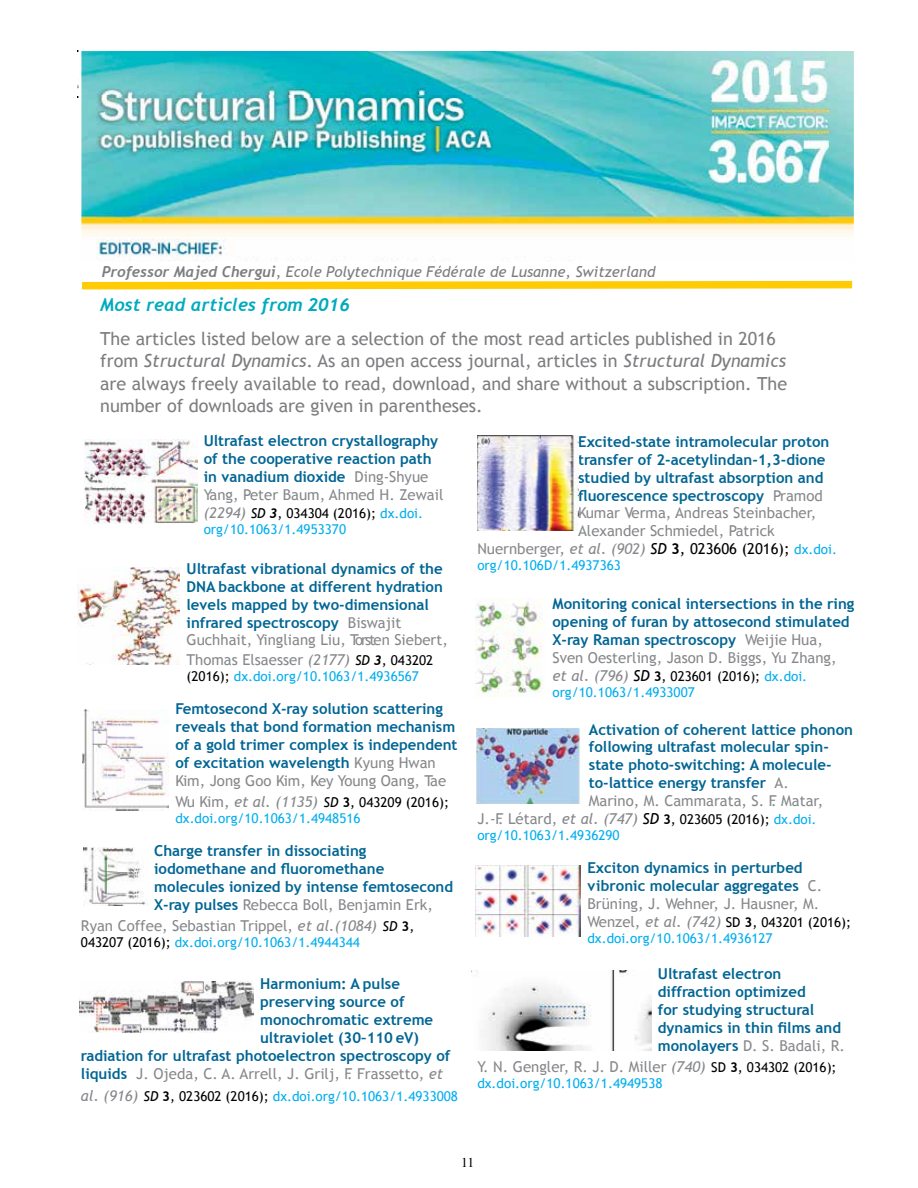
<style>
.page{position:relative;width:918px;height:1188px;background:#fff}
.page>*{position:absolute;margin:0;border:0;box-sizing:border-box;transform-origin:0 0}
.t1{font:18px/22.5px "Trebuchet MS";color:#7c7d80}
.t2{font:italic 700 18px "Trebuchet";color:#00abbe}
.t3{font:700 15px/17.9px "Trebuchet MS";color:#006594}
.t4{font:15px "Trebuchet MS";color:#86888b}
.t5{font:italic 15px "Trebuchet MS";color:#7c7d80}
.t6{font:15px "Trebuchet MS";color:#000}
.t7{font:13.5px/16px "Trebuchet MS";color:#00aeef}
.t8{font:13.5px "Times";color:#000}
.s1{font-family:"Trebuchet";font-weight:700}
.s2{font-style:normal}
.s3{font-style:italic}
.s4{font-weight:400;color:#86888b}
.s5{font-style:italic;font-size:15px;color:#86888b}
.s6{font-style:italic;color:#000}
.s7{font-family:"Trebuchet";font-weight:700;font-style:italic;color:#000}
.s8{color:#000}
.s9{font-style:italic;font-size:13.5px;color:#000}
.s10{font-family:"Trebuchet";font-weight:700;font-style:italic;font-size:13.5px;color:#000}
.s11{font-size:13.5px;color:#000}
.s12{color:#86888b}
.s13{font-style:italic;color:#86888b}
.s14{font-weight:700}
.s15{font-size:13.5px;color:#00aeef}
.s16{font-style:italic;font-size:15px;color:#000}
.s17{font-weight:700;color:#000}
.s18{font-size:15px;color:#86888b}
.s19{font-weight:700;font-size:13.5px;color:#000}
.s20{font-weight:700;color:#006594}
</style>
<div class="page">
<hr style="left:77px;top:50px;width:773px;height:1px;background:#000">
<img style="left:82px;top:52px;width:771px;height:208px">
<img style="left:82px;top:96px;width:770px;height:1px">
<img style="left:759px;top:68px;width:91px;height:16px">
<img style="left:112px;top:53px;width:54px;height:19px">
<img style="left:82px;top:77px;width:116px;height:11px">
<div style="left:78px;top:48px;width:779px;height:216px;border:3px solid #fff"></div>
<img style="left:84px;top:440px;width:114px;height:83px">
<img style="left:78px;top:567px;width:102px;height:98px">
<img style="left:83px;top:710px;width:86px;height:101px">
<img style="left:84px;top:848px;width:62px;height:57px">
<img style="left:80px;top:982px;width:173px;height:50px">
<img style="left:477px;top:436px;width:101px;height:95px">
<img style="left:475px;top:599px;width:68px;height:97px">
<img style="left:476px;top:729px;width:104px;height:74px">
<img style="left:475px;top:866px;width:106px;height:70px">
<img style="left:476px;top:970px;width:175px;height:80px">
<svg style="left:82px;top:280px;width:771px;height:10px"></svg>
<p class="t5" style="left:102px;top:262px;width:555px"><span class="s1">Professor Majed Chergui</span><span class="s2">,</span> Ecole Polytechnique Fédérale de Lusanne, Switzerland</p>
<p class="t2" style="left:100px;top:294px;width:251px">Most read articles from 2016</p>
<p class="t1" style="left:100px;top:327px;width:689px">The articles listed below are a selection of the most read articles published in 2016 from <span class="s3">Structural Dynamics</span>. As an open access journal, articles in <span class="s3">Structural Dynamics </span>are always freely available to read, download, and share without a subscription. The number of downloads are given in parentheses.</p>
<p class="t3" style="left:204px;top:432px;width:241px">Ultrafast electron crystallography of the cooperative reaction path in vanadium dioxide <span class="s4">Ding-Shyue Yang, Peter Baum, Ahmed H. Zewail</span></p>
<p class="t7" style="left:204px;top:506px;width:221px"><span class="s5">(2294)</span> <span class="s6">SD</span> <span class="s7">3</span><span class="s8">, 034304 (2016);</span> dx.doi. org/10.1063/1.4953370</p>
<p class="t3" style="left:187px;top:560px;width:263px">Ultrafast vibrational dynamics of the DNA backbone at different hydration levels mapped by two-dimensional infrared spectroscopy <span class="s4">Biswajit Guchhait, Yingliang Liu, Torsten Siebert,</span></p>
<p class="t4" style="left:187px;top:651px;width:248px">Thomas Elsaesser <span class="s3">(2177)</span> <span class="s9">SD</span> <span class="s10">3</span><span class="s11">, 043202</span></p>
<p class="t7" style="left:187px;top:669px;width:234px"><span class="s8">(2016);</span> dx.doi.org/10.1063/1.4936567</p>
<p class="t3" style="left:175px;top:700px;width:284px">Femtosecond X-ray solution scattering reveals that bond formation mechanism of a gold trimer complex is independent of excitation wavelength <span class="s4">Kyung Hwan Kim, Jong Goo Kim, Key Young Oang, T</span></p>
<p class="t3" style="left:578px;top:433px;width:253px">Excited-state intramolecular proton</p>
<p class="t3" style="left:578px;top:451px;width:249px">transfer of 2-acetylindan-1,3-dione</p>
<p class="t3" style="left:578px;top:468px;width:247px">studied by ultrafast absorption and</p>
<p class="t3" style="left:578px;top:486px;width:246px">fluorescence spectroscopy <span class="s4">Pramod</span></p>
<p class="t4" style="left:578px;top:504px;width:240px">Kumar Verma, Andreas Steinbacher,</p>
<p class="t4" style="left:578px;top:522px;width:198px">Alexander Schmiedel, Patrick</p>
<p class="t6" style="left:477px;top:540px;width:361px"><span class="s12">Nuernberger,</span> <span class="s13">et al. (902)</span> <span class="s3">SD</span> <span class="s14">3</span>, 023606 (2016); <span class="s15">dx.doi.</span></p>
<p class="t7" style="left:477px;top:558px;width:145px">org/10.106D/1.4937363</p>
<p class="t3" style="left:552px;top:595px;width:303px">Monitoring conical intersections in the ring opening of furan by attosecond stimulated X-ray Raman spectroscopy <span class="s4">Weijie Hua, Sven Oesterling, Jason D. Biggs, Y u Zhang,</span></p>
<p class="t7" style="left:552px;top:668px;width:256px"><span class="s5">et al. (796)</span> <span class="s16">SD</span> <span class="s17">3</span><span class="s8">, 023601 (2016);</span> dx.doi. org/10.1063/1.4933007</p>
<p class="t3" style="left:589px;top:720px;width:266px">Activation of coherent lattice phonon following ultrafast molecular spin&shy;state photo-switching: A molecule&shy;to-lattice energy transfer <span class="s4">A.<br>Marino, M. Cammarata, S. F. Matar,</span></p>
<p class="t7" style="left:477px;top:811px;width:341px"><span class="s18">J.-F. Létard,</span> <span class="s5">et al. (747)</span> <span class="s16">SD</span> <span class="s17">3</span><span class="s8">, 023605 (2016);</span> dx.doi. org/10.1063/1.4936290</p>
<p class="t3" style="left:587px;top:859px;width:236px">Exciton dynamics in perturbed vibronic molecular aggregates <span class="s4">C.<br>Brüning, J. Wehner, J. Hausner, M.</span></p>
<p class="t7" style="left:587px;top:914px;width:265px"><span class="s18">Wenzel,</span> <span class="s5">et al. (742)</span> <span class="s8">SD</span> <span class="s17">3</span><span class="s8">, 043201 (2016); </span>dx.doi.org/10.1063/1.4936127</p>
<p class="t3" style="left:658px;top:965px;width:189px">Ultrafast electron diffraction optimized<br>for studying structural dynamics in thin films and monolayers <span class="s4">D. S. Badali, R.</span></p>
<p class="t4" style="left:477px;top:1058px;width:361px">Y . N. Gengler, R. J. D. Miller <span class="s3">(740)</span> <span class="s11">SD</span> <span class="s19">3</span><span class="s11">, 034302 (2016);</span></p>
<p class="t7" style="left:477px;top:1076px;width:187px">dx.doi.org/10.1063/1.4949538</p>
<p class="t4" style="left:430px;top:771px;width:18px">ae</p>
<p class="t7" style="left:175px;top:794px;width:275px"><span class="s18">Wu Kim,</span> <span class="s5">et al. (1135)</span> <span class="s6">SD</span> <span class="s17">3</span><span class="s8">, 043209 (2016); </span>dx.doi.org/10.1063/1.4948516</p>
<p class="t3" style="left:154px;top:842px;width:300px">Charge transfer in dissociating iodomethane and fluoromethane molecules ionized by intense femtosecond X-ray pulses <span class="s4">R ebecca Boll, Benjamin Erk,</span></p>
<p class="t4" style="left:81px;top:917px;width:335px">Ryan Coffee, Sebastian T rippel, <span class="s3">et al.(1084)</span> <span class="s9">SD</span> <span class="s19">3</span><span class="s11">,</span></p>
<p class="t7" style="left:81px;top:935px;width:280px"><span class="s8">043207 (2016);</span> dx.doi.org/10.1063/1.4944344</p>
<p class="t3" style="left:260px;top:975px;width:141px">Harmonium: A pulse</p>
<p class="t3" style="left:260px;top:993px;width:146px">preserving source of</p>
<p class="t3" style="left:260px;top:1011px;width:175px">monochromatic extreme</p>
<p class="t3" style="left:260px;top:1029px;width:161px">ultraviolet (30–110 eV)</p>
<p class="t3" style="left:81px;top:1047px;width:371px">radiation for ultrafast photoelectron spectroscopy of</p>
<p class="t4" style="left:81px;top:1065px;width:364px"><span class="s20">liquids</span> J. Ojeda, C. A. Arrell, J. Grilj, F. Frassetto, <span class="s3">et</span></p>
<p class="t7" style="left:81px;top:1088px;width:379px"><span class="s5">al. (916)</span> <span class="s6">SD</span> <span class="s17">3</span><span class="s8">, 023602 (2016);</span> dx.doi.org/10.1063/1.4933008</p>
<p class="t8" style="left:461px;top:1150px;width:15px">11</p>
</div>
